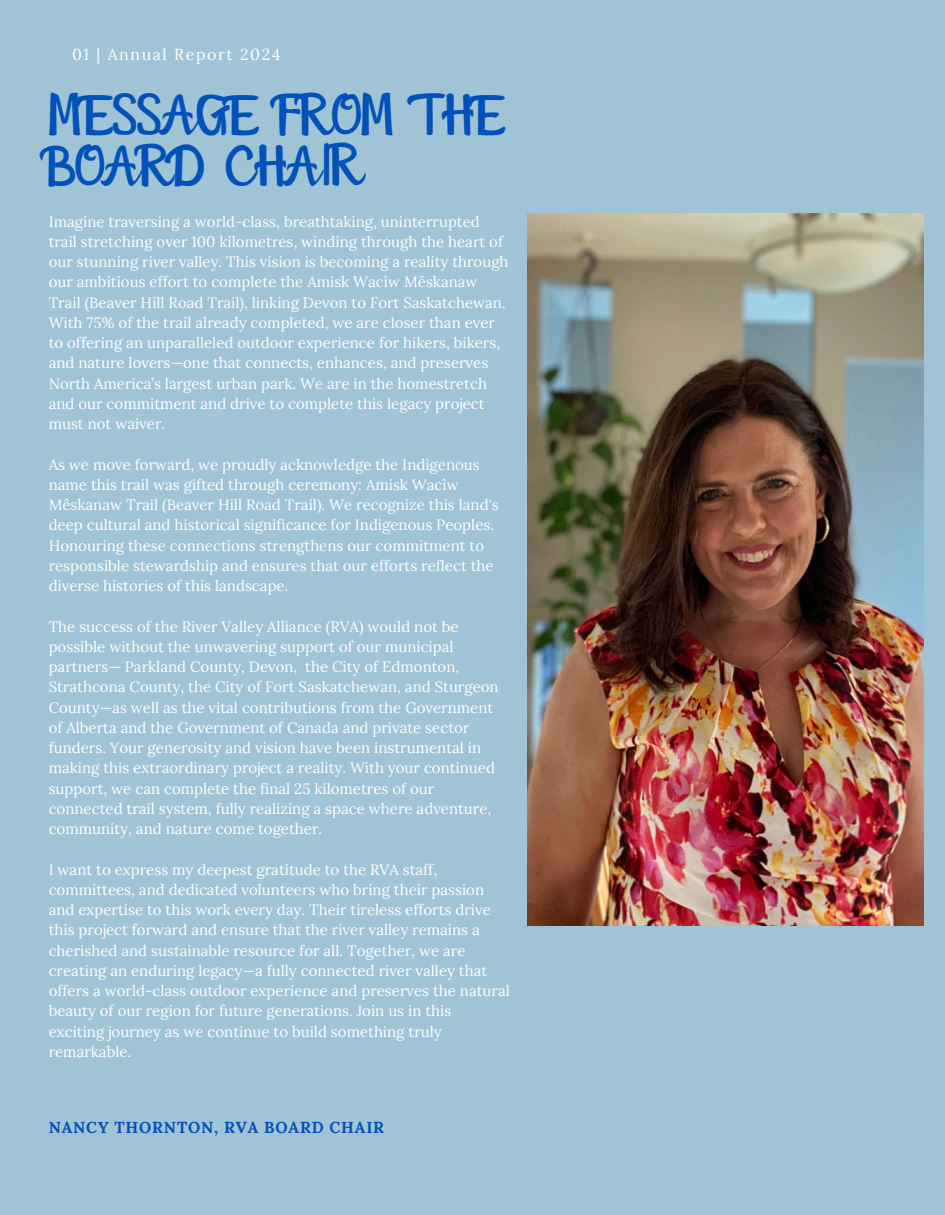
<style>
.page{position:relative;width:945px;height:1215px;background:#a0c4d5}
.page>*{position:absolute;margin:0;border:0;box-sizing:border-box;transform-origin:0 0}
.t1{font:42.9px/50.7px "Amazone";color:#0051ba}
.t2{font:700 15.9px "Lora";letter-spacing:.045em;color:#0051ba}
.t3{font:15.9px "Lora";letter-spacing:.095em;color:#fff}
.t4{font:15px/20.2px "Lora";color:#fff}
</style>
<div class="page">
<img style="left:528px;top:214px;width:396px;height:712px">
<p class="t3" style="left:72px;top:44px;width:210px">01 | Annual Report 2024</p>
<p class="t1" style="left:49px;top:95px;width:458px">MESSAGE FROM THE<br>BOARD CHAIR</p>
<p class="t4" style="left:49px;top:211px;width:461px">Imagine traversing a world-class, breathtaking, uninterrupted trail stretching over 100 kilometres, winding through the heart of our stunning river valley. This vision is becoming a reality through our ambitious effort to complete the Amisk Wacîw Mêskanaw Trail (Beaver Hill Road Trail), linking Devon to Fort Saskatchewan.<br>With 75% of the trail already completed, we are closer than ever to offering an unparalleled outdoor experience for hikers, bikers, and nature lovers—one that connects, enhances, and preserves North America’s largest urban park. We are in the homestretch and our commitment and drive to complete this legacy project must not waiver.</p>
<h1 class="t4" style="left:49px;top:454px;width:452px">As we move forward, we proudly acknowledge the Indigenous name this trail was gifted through ceremony: Amisk Wacîw Mêskanaw Trail (Beaver Hill Road Trail). We recognize this land's deep cultural and historical significance for Indigenous Peoples.<br>Honouring these connections strengthens our commitment to responsible stewardship and ensures that our efforts reflect the diverse histories of this landscape.</h1>
<p class="t4" style="left:49px;top:616px;width:452px">The success of the River Valley Alliance (RVA) would not be possible without the unwavering support of our municipal partners— Parkland County, Devon, the City of Edmonton, Strathcona County, the City of Fort Saskatchewan, and Sturgeon County—as well as the vital contributions from the Government of Alberta and the Government of Canada and private sector funders. Your generosity and vision have been instrumental in making this extraordinary project a reality. With your continued support, we can complete the final 25 kilometres of our connected trail system, fully realizing a space where adventure, community, and nature come together.</p>
<p class="t4" style="left:49px;top:859px;width:463px">I want to express my deepest gratitude to the RVA staff, committees, and dedicated volunteers who bring their passion and expertise to this work every day. Their tireless efforts drive this project forward and ensure that the river valley remains a cherished and sustainable resource for all. Together, we are creating an enduring legacy—a fully connected river valley that offers a world-class outdoor experience and preserves the natural beauty of our region for future generations. Join us in this exciting journey as we continue to build something truly remarkable.</p>
<p class="t2" style="left:49px;top:1117px;width:337px">NANCY THORNTON, RVA BOARD CHAIR</p>
</div>
